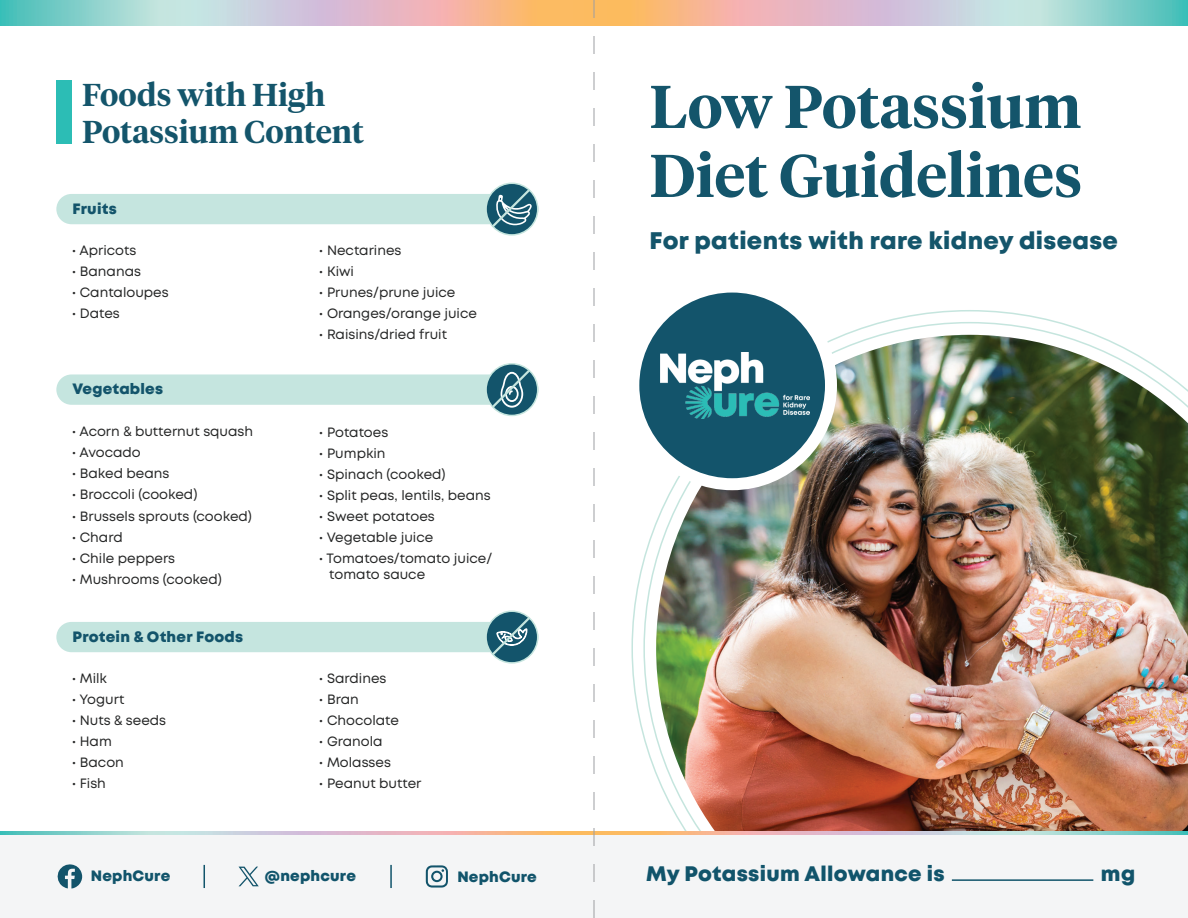
<style>
.page{position:relative;width:1188px;height:918px;background:#fff}
.page>*{position:absolute;margin:0;border:0;box-sizing:border-box;transform-origin:0 0}
.t1{font:600 60px/69px "Tiempos Headline";color:#14556b}
.t2{font:600 31.5px/37.8px "Tiempos Headline";color:#14556b}
.t3{font:800 24px "Mont";letter-spacing:.015em;color:#14556b}
.t4{font:800 21px "Mont";letter-spacing:.015em;color:#11546b}
.t5{font:800 15px "Mont";letter-spacing:.015em;color:#13546b}
.t6{font:800 15px "Mont";letter-spacing:.015em;color:#11546b}
.t7{font:13.5px/16.5px "Mont";color:#252626}
</style>
<div class="page">
<img style="left:631px;top:310px;width:557px;height:521px">
<div style="left:0;top:835px;width:1188px;height:83px;background:#f4f5f6"></div>
<svg style="left:0;top:831px;width:1188px;height:4px;background:#c9c5bb"></svg>
<svg style="left:0;top:0;width:1188px;height:25px;background:#c9c5bb"></svg>
<div style="left:627px;top:281px;width:210px;height:209px;background:#fff;border-radius:50%"></div>
<div style="left:639px;top:293px;width:186px;height:185px;background:#13546b;border-radius:50%"></div>
<img style="left:660px;top:352px;width:150px;height:67px">
<svg style="left:594px;top:0;width:1px;height:918px"></svg>
<hr style="left:952px;top:879px;width:141px;height:2px;background:#11546b">
<div style="left:56px;top:81px;width:16px;height:63px;background:#2cbdb5"></div>
<svg style="left:57px;top:864px;width:25px;height:25px"></svg>
<svg style="left:239px;top:867px;width:20px;height:19px"></svg>
<svg style="left:426px;top:865px;width:22px;height:23px"></svg>
<svg style="left:204px;top:865px;width:1px;height:23px"></svg>
<hr style="left:390px;top:865px;width:2px;height:23px;background:#11546b">
<div style="left:56px;top:194px;width:482px;height:30px;background:#c5e5df;border-radius:15px"></div>
<svg style="left:486px;top:183px;width:52px;height:52px"></svg>
<div style="left:485px;top:183px;width:53px;height:53px;border:2px solid #c5e5de;border-radius:50%"></div>
<svg style="left:490px;top:187px;width:42px;height:43px;background:#4b7e8e"></svg>
<div style="left:56px;top:374px;width:482px;height:31px;background:#c5e5df;border-radius:15px"></div>
<svg style="left:486px;top:364px;width:52px;height:51px"></svg>
<div style="left:485px;top:363px;width:53px;height:53px;border:2px solid #c5e5de;border-radius:50%"></div>
<svg style="left:490px;top:368px;width:42px;height:42px;background:#467a8b"></svg>
<div style="left:56px;top:622px;width:482px;height:30px;background:#c5e5df;border-radius:15px"></div>
<svg style="left:486px;top:611px;width:52px;height:52px"></svg>
<div style="left:485px;top:610px;width:53px;height:54px;border:2px solid #c5e5de;border-radius:50%"></div>
<svg style="left:490px;top:615px;width:42px;height:42px;background:#427788"></svg>
<h2 class="t2" style="left:82px;top:74px;width:283px">Foods with High<br>Potassium Content</h2>
<p class="t5" style="left:72px;top:199px;width:46px">Fruits</p>
<p class="t7" style="left:72px;top:242px;width:66px">• Apricots</p>
<p class="t7" style="left:72px;top:263px;width:71px">• Bananas</p>
<p class="t7" style="left:72px;top:284px;width:99px">• Cantaloupes</p>
<p class="t7" style="left:72px;top:305px;width:50px">• Dates</p>
<p class="t5" style="left:72px;top:379px;width:92px">Vegetables</p>
<p class="t7" style="left:72px;top:424px;width:183px">• Acorn &amp; butternut squash</p>
<p class="t7" style="left:72px;top:445px;width:71px">• Avocado</p>
<p class="t7" style="left:72px;top:466px;width:99px">• Baked beans</p>
<p class="t7" style="left:72px;top:487px;width:127px">• Broccoli (cooked)</p>
<p class="t7" style="left:72px;top:508px;width:182px">• Brussels sprouts (cooked)</p>
<p class="t7" style="left:72px;top:529px;width:53px">• Chard</p>
<p class="t7" style="left:72px;top:550px;width:105px">• Chile peppers</p>
<p class="t7" style="left:72px;top:571px;width:152px">• Mushrooms (cooked)</p>
<p class="t5" style="left:72px;top:627px;width:172px">Protein &amp; Other Foods</p>
<p class="t7" style="left:72px;top:670px;width:37px">• Milk</p>
<p class="t7" style="left:72px;top:691px;width:54px">• Yogurt</p>
<p class="t7" style="left:72px;top:712px;width:96px">• Nuts &amp; seeds</p>
<p class="t7" style="left:72px;top:733px;width:42px">• Ham</p>
<p class="t7" style="left:72px;top:754px;width:54px">• Bacon</p>
<p class="t7" style="left:72px;top:775px;width:36px">• Fish</p>
<p class="t7" style="left:319px;top:242px;width:84px">• Nectarines</p>
<p class="t7" style="left:319px;top:263px;width:37px">• Kiwi</p>
<p class="t7" style="left:319px;top:284px;width:138px">• Prunes/prune juice</p>
<p class="t7" style="left:319px;top:305px;width:160px">• Oranges/orange juice</p>
<p class="t7" style="left:319px;top:326px;width:130px">• Raisins/dried fruit</p>
<p class="t7" style="left:319px;top:424px;width:71px">• Potatoes</p>
<p class="t7" style="left:319px;top:445px;width:68px">• Pumpkin</p>
<p class="t7" style="left:319px;top:466px;width:128px">• Spinach (cooked)</p>
<p class="t7" style="left:319px;top:487px;width:173px">• Split peas, lentils, beans</p>
<p class="t7" style="left:319px;top:508px;width:117px">• Sweet potatoes</p>
<p class="t7" style="left:319px;top:529px;width:116px">• Vegetable juice</p>
<p class="t7" style="left:329px;top:550px;width:164px;text-indent:-10px">• Tomatoes/tomato juice/ tomato sauce</p>
<p class="t7" style="left:319px;top:670px;width:69px">• Sardines</p>
<p class="t7" style="left:319px;top:691px;width:41px">• Bran</p>
<p class="t7" style="left:319px;top:712px;width:82px">• Chocolate</p>
<p class="t7" style="left:319px;top:733px;width:65px">• Granola</p>
<p class="t7" style="left:319px;top:754px;width:74px">• Molasses</p>
<p class="t7" style="left:319px;top:775px;width:104px">• Peanut butter</p>
<p class="t6" style="left:91px;top:866px;width:81px">NephCure</p>
<p class="t6" style="left:265px;top:866px;width:93px">@nephcure</p>
<p class="t6" style="left:457px;top:866px;width:81px">NephCure</p>
<h1 class="t1" style="left:649px;top:69px;width:434px">Low Potassium<br>Diet Guidelines</h1>
<h3 class="t3" style="left:649px;top:225px;width:470px">For patients with rare kidney disease</h3>
<h3 class="t4" style="left:646px;top:860px;width:300px">My Potassium Allowance is</h3>
<h3 class="t4" style="left:1101px;top:860px;width:36px">mg</h3>
</div>
